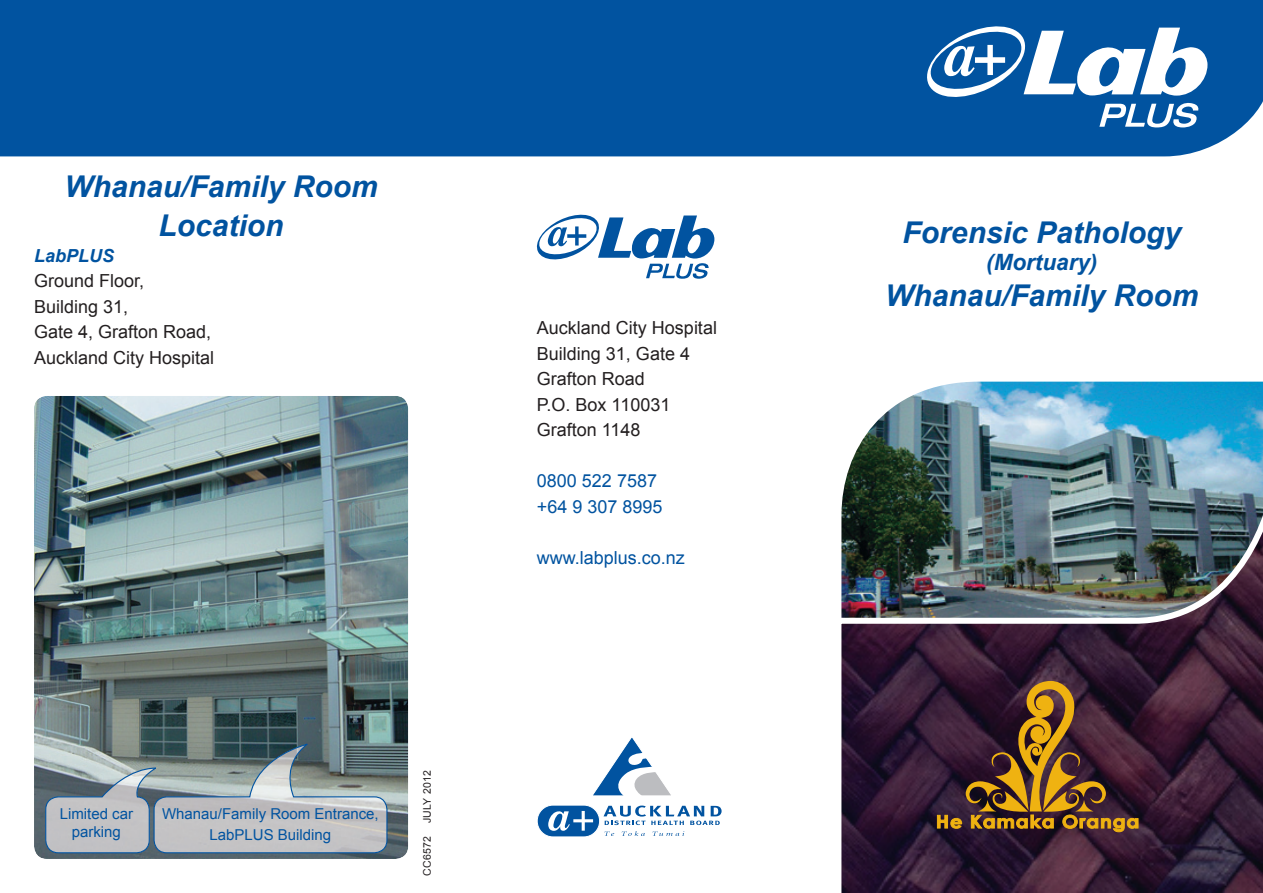
<style>
.page{position:relative;width:1263px;height:893px;background:#fff}
.page>*{position:absolute;margin:0;border:0;box-sizing:border-box;transform-origin:0 0}
.t1{font:italic 700 30px/39px "Arial";color:#0153a0;text-align:center}
.t2{font:italic 700 22.5px "Arial";color:#0153a0}
.t3{font:18px/25.5px "Arial";color:#231f20}
.t4{font:18px/25.5px "Arial";color:#0153a0}
.t5{font:italic 700 18px "Arial";color:#0153a0}
.t6{font:15px/18px "Arial";color:#0153a0;text-align:center}
.t7{font:10.5px "Arial";letter-spacing:.025em;color:#231f20}
</style>
<div class="page">
<svg style="left:866px;top:381px;width:397px;height:53px"></svg>
<img style="left:841px;top:434px;width:422px;height:459px">
<div style="left:0;top:0;width:1263px;height:156px;background:#0153a0"></div>
<svg style="left:922px;top:22px;width:285px;height:105px"></svg>
<svg style="left:536px;top:214px;width:178px;height:65px"></svg>
<div style="left:537px;top:805px;width:63px;height:32px;background:#0153a0;border-radius:16px"></div>
<div style="left:537px;top:805px;width:63px;height:32px;border:1px solid #fff;border-radius:16px"></div>
<svg style="left:548px;top:810px;width:45px;height:21px"></svg>
<svg style="left:603px;top:805px;width:119px;height:20px"></svg>
<svg style="left:604px;top:831px;width:10px;height:5px"></svg>
<svg style="left:622px;top:831px;width:23px;height:5px"></svg>
<svg style="left:652px;top:831px;width:32px;height:5px"></svg>
<svg style="left:593px;top:737px;width:78px;height:59px"></svg>
<svg style="left:937px;top:681px;width:201px;height:151px"></svg>
<img style="left:34px;top:396px;width:374px;height:463px;border-radius:13px">
<svg style="left:45px;top:744px;width:343px;height:110px"></svg>
<h1 class="t1" style="left:64px;top:167px;width:315px">Whanau/Family Room<br>Location</h1>
<p class="t5" style="left:34px;top:245px;width:82px">LabPLUS</p>
<p class="t3" style="left:34px;top:268px;width:182px">Ground Floor,<br>Building 31,<br>Gate 4, Grafton Road,<br>Auckland City Hospital</p>
<p class="t6" style="left:60px;top:805px;width:75px">Limited car parking</p>
<p class="t6" style="left:162px;top:803px;width:218px;line-height:21.6px">Whanau/Family Room Entrance,<br>LabPLUS Building</p>
<p class="t7" style="left:421px;top:876px;width:107px;rotate:-90deg">CC6572 JULY 2012</p>
<p class="t3" style="left:537px;top:315px;width:182px">Auckland City Hospital<br>Building 31, Gate 4<br>Grafton Road<br>P.O. Box 110031<br>Grafton 1148</p>
<p class="t4" style="left:537px;top:468px;width:127px">0800 522 7587 +64 9 307 8995</p>
<p class="t4" style="left:537px;top:545px;width:150px">www.labplus.co.nz</p>
<h1 class="t1" style="left:903px;top:213px;width:280px">Forensic Pathology</h1>
<p class="t2" style="left:986px;top:250px;width:113px">(Mortuary)</p>
<h1 class="t1" style="left:885px;top:276px;width:315px">Whanau/Family Room</h1>
</div>
